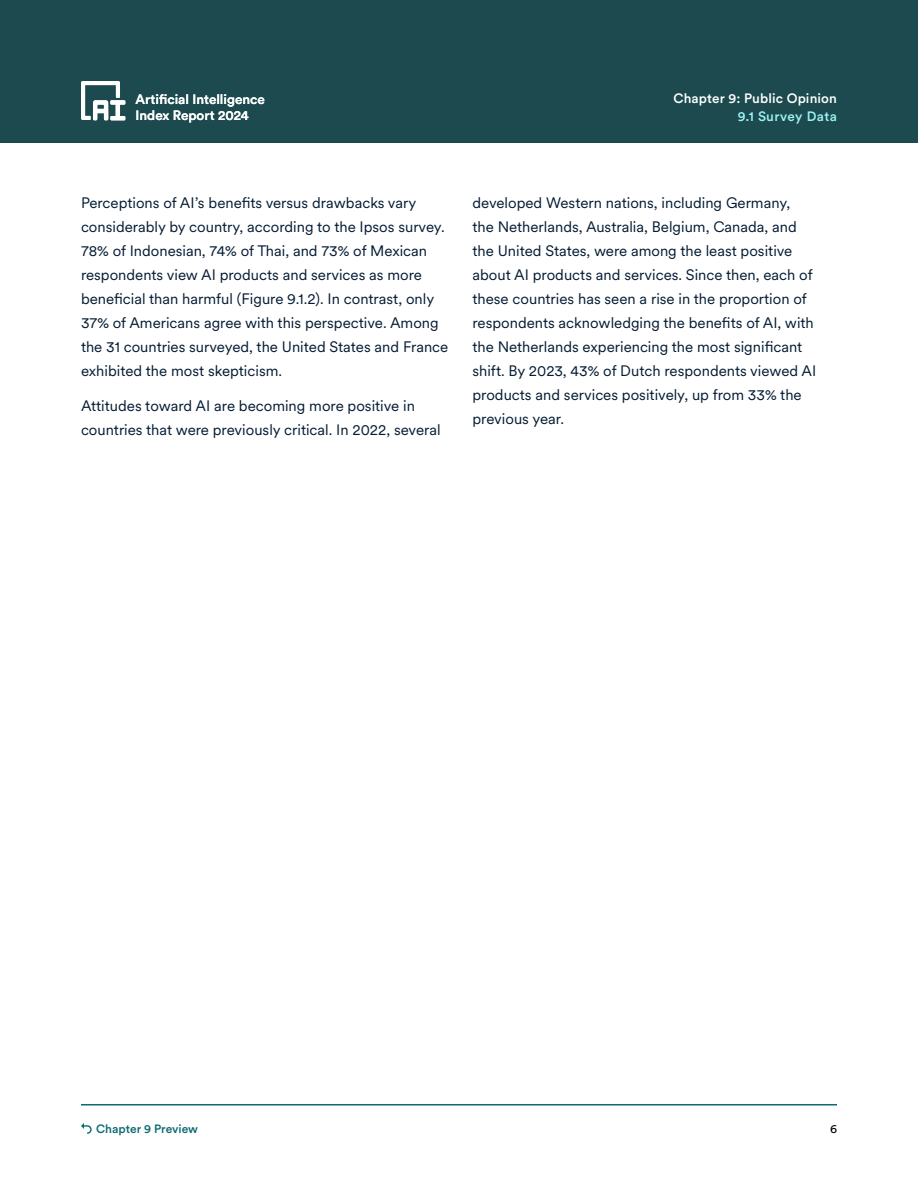
<style>
.page{position:relative;width:918px;height:1188px;background:#fff}
.page>*{position:absolute;margin:0;border:0;box-sizing:border-box;transform-origin:0 0}
.t1{font:15px/24px "Circular XX";color:#041b33}
.t2{font:500 13.5px "Circular Std";color:#fff}
.t3{font:500 13.5px "Circular Std";letter-spacing:.03em;color:#9cf2f2}
.t4{font:500 12px "Circular Std";letter-spacing:-.005em;color:#0d6b70}
.t5{font:12px "Circular Std";color:#000}
</style>
<div class="page">
<svg style="left:81px;top:1123px;width:11px;height:11px"></svg>
<hr style="left:81px;top:1104px;width:756px;height:2px;background:#0d6b70">
<div style="left:0;top:0;width:918px;height:143px;background:#1c4a4f"></div>
<svg style="left:81px;top:81px;width:44px;height:39px"></svg>
<p class="t2" style="left:136px;top:91px;width:131px">Artificial Intelligence</p>
<p class="t2" style="left:673px;top:89px;width:165px">Chapter 9: Public Opinion</p>
<p class="t2" style="left:136px;top:107px;width:115px">Index Report 2024</p>
<p class="t3" style="left:738px;top:108px;width:101px">9.1 Survey Data</p>
<p class="t1" style="left:81px;top:190px;width:369px">Perceptions of AI’s benefits versus drawbacks vary considerably by country, according to the Ipsos survey.<br>78% of Indonesian, 74% of Thai, and 73% of Mexican respondents view AI products and services as more beneficial than harmful (Figure 9.1.2). In contrast, only 37% of Americans agree with this perspective. Among the 31 countries surveyed, the United States and France exhibited the most skepticism.</p>
<p class="t1" style="left:81px;top:393px;width:361px">Attitudes toward AI are becoming more positive in countries that were previously critical. In 2022, several</p>
<p class="t1" style="left:472px;top:190px;width:345px">developed Western nations, including Germany,<br>the Netherlands, Australia, Belgium, Canada, and the United States, were among the least positive about AI products and services. Since then, each of these countries has seen a rise in the proportion of respondents acknowledging the benefits of AI, with the Netherlands experiencing the most significant shift. By 2023, 43% of Dutch respondents viewed AI products and services positively, up from 33% the previous year.</p>
<p class="t4" style="left:96px;top:1121px;width:103px">Chapter 9 Preview</p>
<p class="t5" style="left:830px;top:1122px;width:8px">6</p>
</div>
